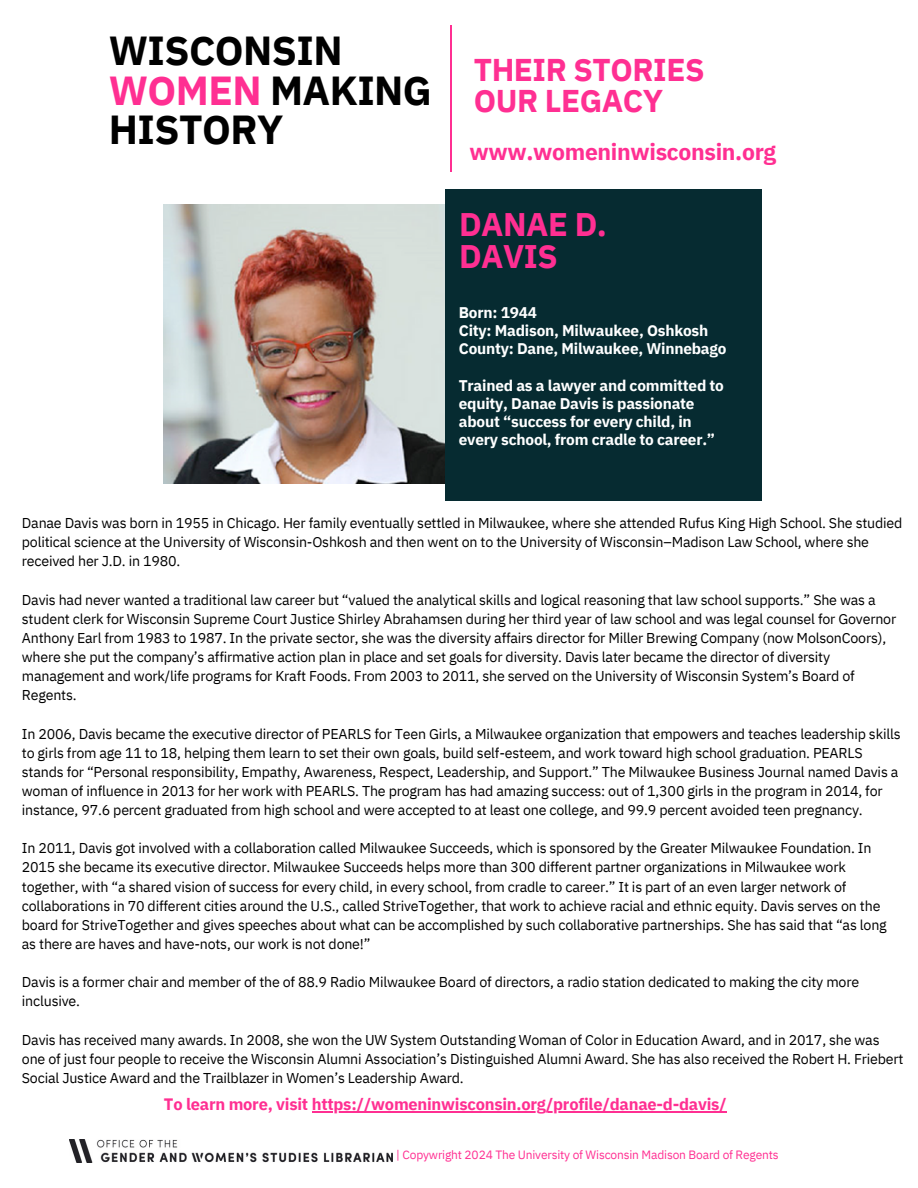
<style>
.page{position:relative;width:918px;height:1188px;background:#fff}
.page>*{position:absolute;margin:0;border:0;box-sizing:border-box;transform-origin:0 0}
.t1{font:700 40.5px/39.8px "IBM Plex Sans";letter-spacing:-.015em;color:#000}
.t2{font:700 32.55px/31.5px "IBM Plex Sans";letter-spacing:-.015em;color:#ff2f92}
.t3{font:700 31.35px/30.6px "IBM Plex Sans";letter-spacing:-.015em;color:#ff2f92}
.t4{font:700 22.95px "IBM Plex Sans";letter-spacing:-.015em;color:#ff2f92}
.t5{font:700 16.5px "IBM Plex Sans";letter-spacing:-.015em;color:#ff2f92}
.t6{font:700 15.45px/18.1px "IBM Plex Sans";letter-spacing:-.015em;color:#feffff}
.t7{font:14.25px/19.2px "IBM Plex Sans";letter-spacing:-.015em;color:#000}
.t8{font:12px "IBM Plex Sans";letter-spacing:-.015em;color:#ff2f92}
.s1{color:#ff2f92}
</style>
<div class="page">
<img style="left:163px;top:205px;width:282px;height:279px">
<div style="left:445px;top:189px;width:317px;height:311px;background:#062b31"></div>
<hr style="left:450px;top:26px;width:1px;height:146px;background:#ff2f92">
<img style="left:70px;top:1140px;width:322px;height:22px">
<hr style="left:312px;top:1111px;width:415px;height:1px;background:#ff2f92">
<h5 class="t1" style="left:109px;top:30px;width:325px">WISCONSIN<br><span class="s1">WOMEN</span> MAKING<br>HISTORY</h5>
<h4 class="t3" style="left:474px;top:54px;width:232px">THEIR STORIES<br>OUR LEGACY</h4>
<h5 class="t4" style="left:470px;top:137px;width:308px">www.womeninwisconsin.org</h5>
<h5 class="t2" style="left:459px;top:208px;width:150px">DANAE D.<br>DAVIS</h5>
<h5 class="t6" style="left:459px;top:303px;width:269px">Born: 1944<br>City: Madison, Milwaukee, Oshkosh<br>County: Dane, Milwaukee, Winnebago</h5>
<h5 class="t6" style="left:459px;top:376px;width:267px">Trained as a lawyer and committed to equity, Danae Davis is passionate about “success for every child, in every school, from cradle to career.”</h5>
<h3 class="t7" style="left:22px;top:513px;width:882px">Danae Davis was born in 1955 in Chicago. Her family eventually settled in Milwaukee, where she attended Rufus King High School. She studied political science at the University of Wisconsin-Oshkosh and then went on to the University of Wisconsin–Madison Law School, where she received her J.D. in 1980.</h3>
<h2 class="t7" style="left:22px;top:590px;width:876px">Davis had never wanted a traditional law career but “valued the analytical skills and logical reasoning that law school supports.” She was a student clerk for Wisconsin Supreme Court Justice Shirley Abrahamsen during her third year of law school and was legal counsel for Governor Anthony Earl from 1983 to 1987. In the private sector, she was the diversity affairs director for Miller Brewing Company (now MolsonCoors), where she put the company’s affirmative action plan in place and set goals for diversity. Davis later became the director of diversity management and work/life programs for Kraft Foods. From 2003 to 2011, she served on the University of Wisconsin System’s Board of Regents.</h2>
<h4 class="t7" style="left:22px;top:724px;width:880px">In 2006, Davis became the executive director of PEARLS for Teen Girls, a Milwaukee organization that empowers and teaches leadership skills to girls from age 11 to 18, helping them learn to set their own goals, build self-esteem, and work toward high school graduation. PEARLS stands for “Personal responsibility, Empathy, Awareness, Respect, Leadership, and Support.” The Milwaukee Business Journal named Davis a woman of influence in 2013 for her work with PEARLS. The program has had amazing success: out of 1,300 girls in the program in 2014, for instance, 97.6 percent graduated from high school and were accepted to at least one college, and 99.9 percent avoided teen pregnancy.</h4>
<h4 class="t7" style="left:22px;top:838px;width:866px">In 2011, Davis got involved with a collaboration called Milwaukee Succeeds, which is sponsored by the Greater Milwaukee Foundation. In 2015 she became its executive director. Milwaukee Succeeds helps more than 300 different partner organizations in Milwaukee work together, with “a shared vision of success for every child, in every school, from cradle to career.” It is part of an even larger network of collaborations in 70 different cities around the U.S., called StriveTogether, that work to achieve racial and ethnic equity. Davis serves on the board for StriveTogether and gives speeches about what can be accomplished by such collaborative partnerships. She has said that “as long as there are haves and have-nots, our work is not done!”</h4>
<p class="t7" style="left:22px;top:972px;width:839px">Davis is a former chair and member of the of 88.9 Radio Milwaukee Board of directors, a radio station dedicated to making the city more inclusive.</p>
<h5 class="t7" style="left:22px;top:1030px;width:883px">Davis has received many awards. In 2008, she won the UW System Outstanding Woman of Color in Education Award, and in 2017, she was one of just four people to receive the Wisconsin Alumni Association’s Distinguished Alumni Award. She has also received the Robert H. Friebert<br>Social Justice Award and the Trailblazer in Women’s Leadership Award.</h5>
<p class="t5" style="left:164px;top:1093px;width:564px">To learn more, visit https://womeninwisconsin.org/profile/danae-d-davis/</p>
<p class="t8" style="left:396px;top:1146px;width:384px">| Copywright 2024 The University of Wisconsin Madison Board of Regents</p>
</div>
